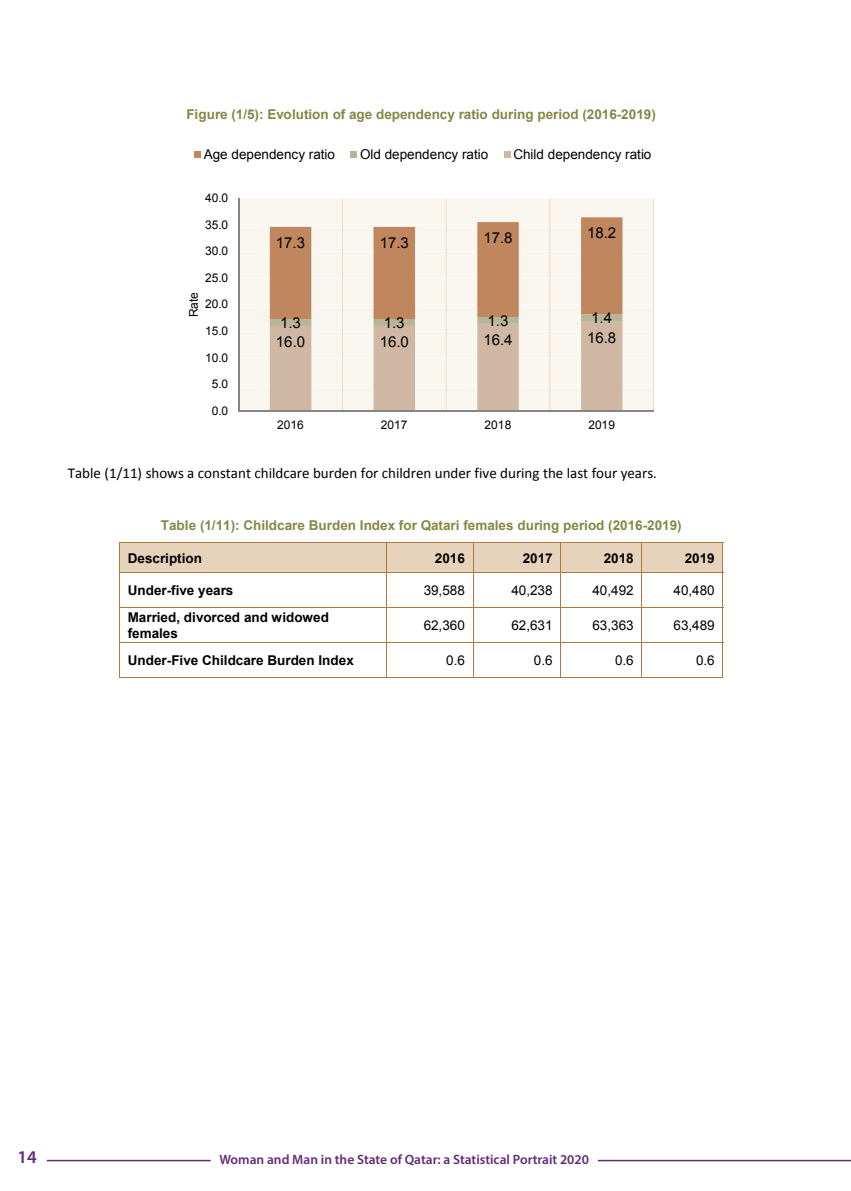
<style>
.page{position:relative;width:851px;height:1191px;background:#fff}
.page>*{position:absolute;margin:0;border:0;box-sizing:border-box;transform-origin:0 0}
.t1{font:600 18px "Myriad Pro";color:#652977}
.t2{font:15px "Calibri";color:#000}
.t3{font:15px "Arial";color:#000}
.t4{font:700 13.5px "Arial";color:#858845}
.t5{font:13.5px "Arial";color:#000}
.t6{font:700 13.5px/15.5px "Arial";color:#000}
.t7{font:600 13.5px "Myriad Pro";color:#642a77}
.t8{font:12px "Arial";color:#000}
</style>
<div class="page">
<hr style="left:47px;top:1159px;width:163px;height:2px;background:#642a77">
<hr style="left:597px;top:1159px;width:253px;height:2px;background:#642a77">
<div style="left:120px;top:543px;width:266px;height:29px;background:#e7d3bc"></div>
<div style="left:387px;top:543px;width:85px;height:29px;background:#e7d3bc"></div>
<div style="left:473px;top:543px;width:87px;height:29px;background:#e7d3bc"></div>
<div style="left:561px;top:543px;width:80px;height:29px;background:#e7d3bc"></div>
<div style="left:642px;top:543px;width:80px;height:29px;background:#e7d3bc"></div>
<hr style="left:119px;top:542px;width:604px;height:1px;background:#af793c">
<svg style="left:119px;top:543px;width:1px;height:29px"></svg>
<svg style="left:386px;top:543px;width:1px;height:29px"></svg>
<svg style="left:472px;top:543px;width:1px;height:29px"></svg>
<svg style="left:560px;top:543px;width:1px;height:29px"></svg>
<svg style="left:641px;top:543px;width:1px;height:29px"></svg>
<svg style="left:722px;top:543px;width:1px;height:29px"></svg>
<hr style="left:119px;top:572px;width:604px;height:1px;background:#af793c">
<hr style="left:119px;top:573px;width:1px;height:34px;background:#af793c">
<hr style="left:386px;top:573px;width:1px;height:34px;background:#af793c">
<hr style="left:472px;top:573px;width:1px;height:34px;background:#af793c">
<hr style="left:560px;top:573px;width:1px;height:34px;background:#af793c">
<hr style="left:641px;top:573px;width:1px;height:34px;background:#af793c">
<hr style="left:722px;top:573px;width:1px;height:34px;background:#af793c">
<hr style="left:119px;top:607px;width:604px;height:1px;background:#af793c">
<hr style="left:119px;top:608px;width:1px;height:34px;background:#af793c">
<hr style="left:386px;top:608px;width:1px;height:34px;background:#af793c">
<hr style="left:472px;top:608px;width:1px;height:34px;background:#af793c">
<hr style="left:560px;top:608px;width:1px;height:34px;background:#af793c">
<hr style="left:641px;top:608px;width:1px;height:34px;background:#af793c">
<hr style="left:722px;top:608px;width:1px;height:34px;background:#af793c">
<hr style="left:119px;top:642px;width:604px;height:1px;background:#af793c">
<hr style="left:119px;top:643px;width:1px;height:35px;background:#af793c">
<hr style="left:119px;top:677px;width:267px;height:1px;background:#af793c">
<hr style="left:386px;top:643px;width:1px;height:35px;background:#af793c">
<hr style="left:387px;top:677px;width:85px;height:1px;background:#af793c">
<hr style="left:472px;top:643px;width:1px;height:35px;background:#af793c">
<hr style="left:473px;top:677px;width:87px;height:1px;background:#af793c">
<hr style="left:560px;top:643px;width:1px;height:35px;background:#af793c">
<hr style="left:561px;top:677px;width:80px;height:1px;background:#af793c">
<hr style="left:641px;top:643px;width:1px;height:35px;background:#af793c">
<hr style="left:642px;top:677px;width:80px;height:1px;background:#af793c">
<hr style="left:722px;top:643px;width:1px;height:35px;background:#af793c">
<div style="left:239px;top:198px;width:414px;height:213px;background:#f9f5ef"></div>
<hr style="left:239px;top:384px;width:414px;height:1px;background:#fff">
<hr style="left:239px;top:357px;width:414px;height:1px;background:#fff">
<hr style="left:239px;top:331px;width:414px;height:1px;background:#fff">
<hr style="left:239px;top:304px;width:414px;height:1px;background:#fff">
<hr style="left:239px;top:278px;width:414px;height:1px;background:#fff">
<hr style="left:239px;top:251px;width:414px;height:1px;background:#fff">
<hr style="left:239px;top:224px;width:414px;height:1px;background:#fff">
<hr style="left:239px;top:198px;width:414px;height:1px;background:#fff">
<hr style="left:342px;top:198px;width:1px;height:213px;background:#e7d3bc">
<hr style="left:446px;top:198px;width:1px;height:213px;background:#e7d3bc">
<hr style="left:549px;top:198px;width:1px;height:213px;background:#e7d3bc">
<hr style="left:653px;top:198px;width:1px;height:213px;background:#e7d3bc">
<svg style="left:270px;top:217px;width:352px;height:194px"></svg>
<hr style="left:238px;top:198px;width:1px;height:213px;background:#868686">
<hr style="left:239px;top:411px;width:414px;height:1px;background:#868686">
<div style="left:194px;top:151px;width:7px;height:7px;background:#c0865e"></div>
<div style="left:350px;top:151px;width:7px;height:7px;background:#b6b596"></div>
<div style="left:503px;top:151px;width:7px;height:7px;background:#d0b7a4"></div>
<p class="t4" style="left:186px;top:105px;width:471px">Figure (1/5): Evolution of age dependency ratio during period (2016-2019)</p>
<p class="t5" style="left:204px;top:145px;width:133px">Age dependency ratio</p>
<p class="t5" style="left:360px;top:145px;width:130px">Old dependency ratio</p>
<p class="t5" style="left:513px;top:145px;width:140px">Child dependency ratio</p>
<p class="t8" style="left:205px;top:190px;width:25px">40.0</p>
<p class="t8" style="left:205px;top:216px;width:25px">35.0</p>
<p class="t8" style="left:205px;top:243px;width:25px">30.0</p>
<p class="t8" style="left:205px;top:270px;width:25px">25.0</p>
<p class="t8" style="left:186px;top:317px;width:27px;rotate:-90deg">Rate</p>
<p class="t8" style="left:205px;top:296px;width:25px">20.0</p>
<p class="t8" style="left:205px;top:323px;width:25px">15.0</p>
<p class="t8" style="left:205px;top:350px;width:25px">10.0</p>
<p class="t8" style="left:212px;top:376px;width:18px">5.0</p>
<p class="t8" style="left:212px;top:403px;width:18px">0.0</p>
<p class="t3" style="left:276px;top:232px;width:31px">17.3</p>
<p class="t3" style="left:379px;top:232px;width:31px">17.3</p>
<p class="t3" style="left:483px;top:228px;width:31px">17.8</p>
<p class="t3" style="left:587px;top:223px;width:31px">18.2</p>
<p class="t3" style="left:280px;top:313px;width:22px">1.3</p>
<p class="t3" style="left:384px;top:313px;width:22px">1.3</p>
<p class="t3" style="left:487px;top:311px;width:22px">1.3</p>
<p class="t3" style="left:591px;top:308px;width:22px">1.4</p>
<p class="t3" style="left:276px;top:332px;width:31px">16.0</p>
<p class="t3" style="left:379px;top:332px;width:31px">16.0</p>
<p class="t3" style="left:483px;top:329px;width:31px">16.4</p>
<p class="t3" style="left:587px;top:327px;width:31px">16.8</p>
<p class="t8" style="left:277px;top:417px;width:28px">2016</p>
<p class="t8" style="left:381px;top:417px;width:28px">2017</p>
<p class="t8" style="left:484px;top:417px;width:28px">2018</p>
<p class="t8" style="left:588px;top:417px;width:28px">2019</p>
<p class="t2" style="left:68px;top:463px;width:590px">Table (1/11) shows a constant childcare burden for children under five during the last four years.</p>
<p class="t4" style="left:161px;top:517px;width:522px">Table (1/11): Childcare Burden Index for Qatari females during period (2016-2019)</p>
<p class="t6" style="left:128px;top:550px;width:76px">Description</p>
<p class="t6" style="left:435px;top:550px;width:31px">2016</p>
<p class="t6" style="left:522px;top:550px;width:31px">2017</p>
<p class="t6" style="left:603px;top:550px;width:31px">2018</p>
<p class="t6" style="left:684px;top:550px;width:31px">2019</p>
<p class="t6" style="left:128px;top:583px;width:107px">Under-five years</p>
<p class="t5" style="left:511px;top:581px;width:43px">40,238</p>
<p class="t5" style="left:423px;top:581px;width:43px">39,588</p>
<p class="t5" style="left:592px;top:581px;width:43px">40,492</p>
<p class="t5" style="left:673px;top:581px;width:43px">40,480</p>
<p class="t6" style="left:128px;top:610px;width:203px">Married, divorced and widowed females</p>
<p class="t5" style="left:511px;top:616px;width:43px">62,631</p>
<p class="t5" style="left:423px;top:616px;width:43px">62,360</p>
<p class="t5" style="left:592px;top:616px;width:43px">63,363</p>
<p class="t5" style="left:673px;top:616px;width:43px">63,489</p>
<p class="t6" style="left:128px;top:653px;width:227px">Under-Five Childcare Burden Index</p>
<p class="t5" style="left:534px;top:651px;width:20px">0.6</p>
<p class="t5" style="left:446px;top:651px;width:20px">0.6</p>
<p class="t5" style="left:615px;top:651px;width:20px">0.6</p>
<p class="t5" style="left:696px;top:651px;width:20px">0.6</p>
<h1 class="t1" style="left:17px;top:1145px;width:21px">14</h1>
<p class="t7" style="left:219px;top:1150px;width:371px">Woman and Man in the State of Qatar: a Statistical Portrait 2020</p>
</div>
